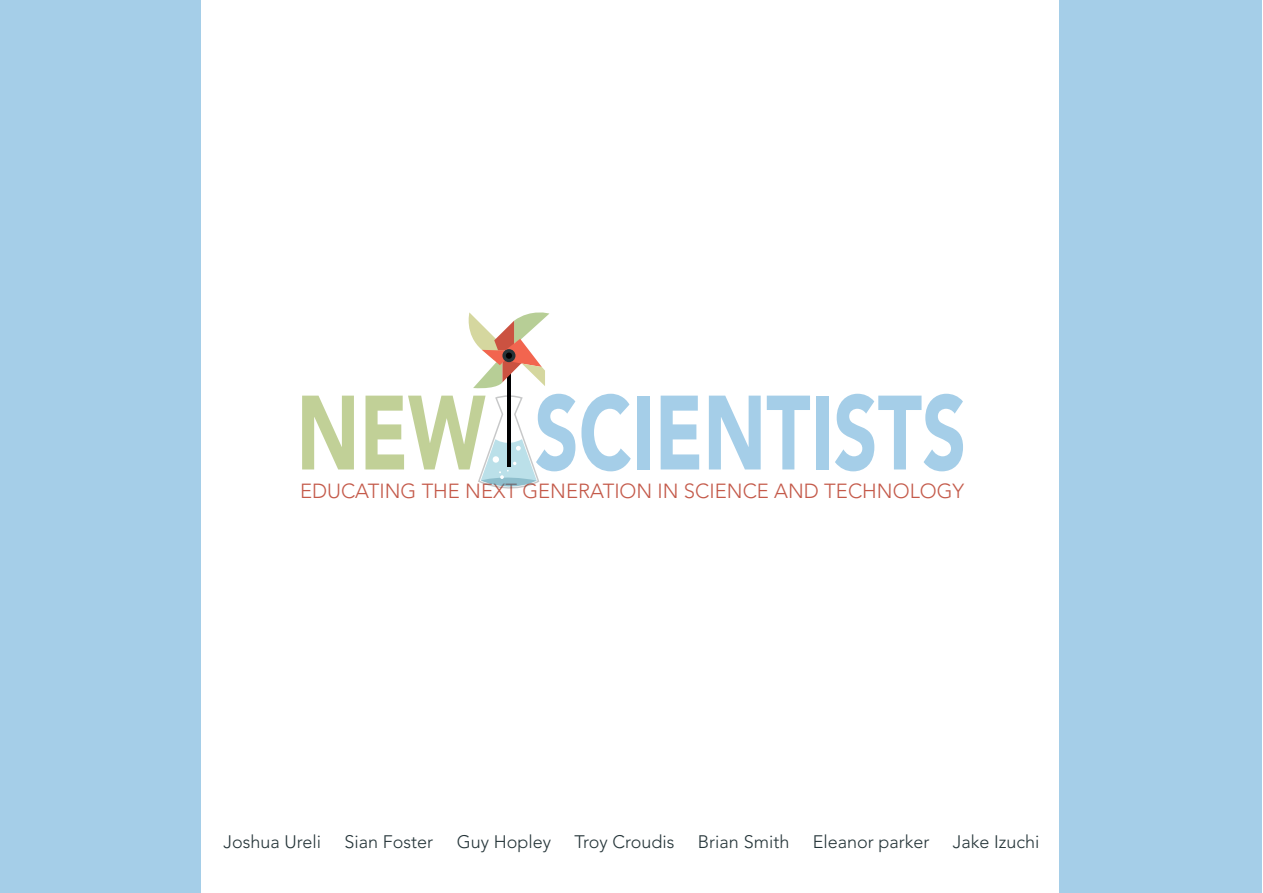
<style>
.page{position:relative;width:1263px;height:893px;background:#fff}
.page>*{position:absolute;margin:0;border:0;box-sizing:border-box;transform-origin:0 0}
.t1{font:900 104.4px "Avenir LT Std";color:#a5cee8;scale:.74 1}
.t2{font:900 104.4px "Avenir LT Std";color:#c1d097;scale:.74 1}
.t3{font:300 20.25px "Avenir LT Std";color:#c45a4a}
.t4{font:300 18px "Avenir LT Std";color:#243438}
</style>
<div class="page">
<div style="left:0;top:0;width:1262px;height:893px;background:#a5cee8"></div>
<div style="left:201px;top:0;width:858px;height:893px;background:#fff"></div>
<svg style="left:468px;top:312px;width:81px;height:177px"></svg>
<h1 class="t1" style="left:534px;top:370px;width:585px">SCIENTISTS</h1>
<h1 class="t2" style="left:297px;top:370px;width:257px">NEW</h1>
<p class="t3" style="left:300px;top:479px;width:666px">EDUCATING THE NEXT GENERATION IN SCIENCE AND TECHNOLOGY</p>
<p class="t4" style="left:223px;top:831px;width:99px">Joshua Ureli</p>
<p class="t4" style="left:345px;top:831px;width:90px">Sian Foster</p>
<p class="t4" style="left:457px;top:831px;width:96px">Guy Hopley</p>
<p class="t4" style="left:574px;top:831px;width:102px">Troy Croudis</p>
<p class="t4" style="left:698px;top:831px;width:93px">Brian Smith</p>
<p class="t4" style="left:813px;top:831px;width:118px">Eleanor parker</p>
<p class="t4" style="left:953px;top:831px;width:88px">Jake Izuchi</p>
</div>
